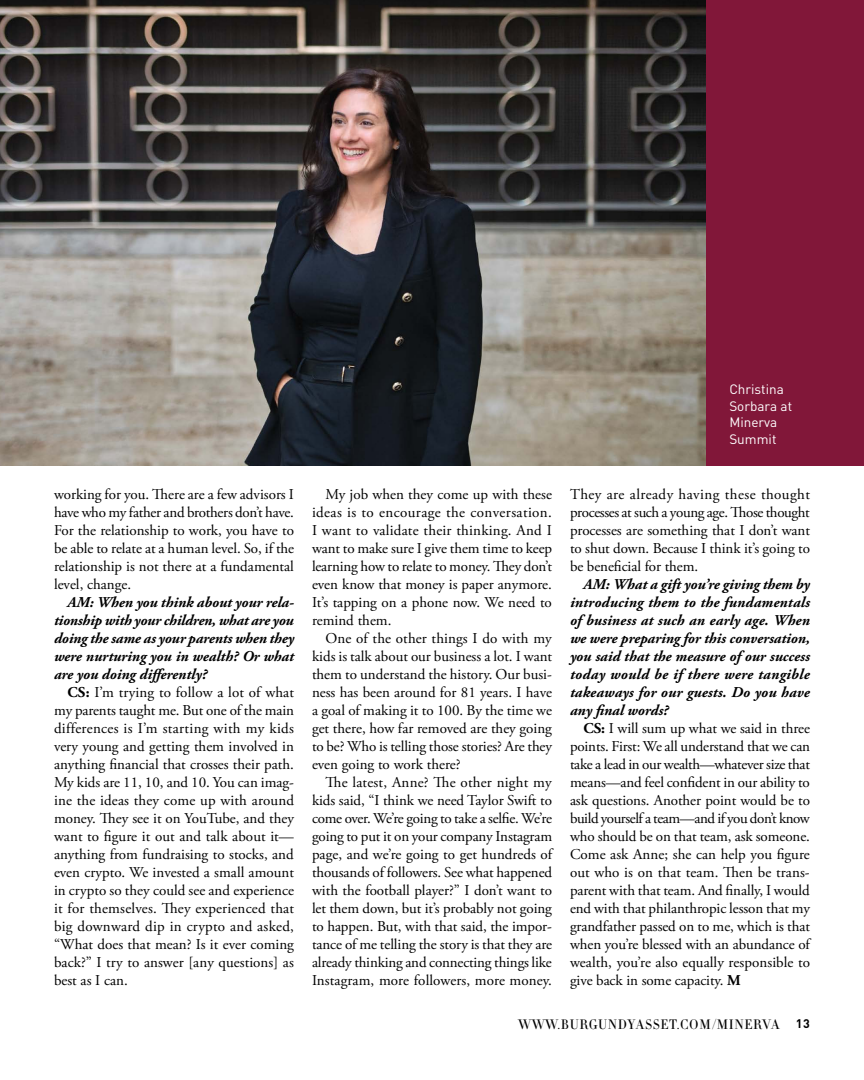
<style>
.page{position:relative;width:864px;height:1080px;background:#fff}
.page>*{position:absolute;margin:0;border:0;box-sizing:border-box;transform-origin:0 0}
.t1{font:15px/18px "Adobe Garamond Pro";color:#000;text-align:justify}
.t2{font:italic 700 15px/18px "Adobe Garamond Pro";color:#000;text-align:justify}
.t3{font:13.5px/16.5px "DINOT";color:#fff}
.t4{font:13.5px "Didot HTF L06 Light";letter-spacing:.05em;color:#000}
.s1{font-weight:700}
.s2{font-family:"DINOT";font-weight:700;font-size:12.3px}
</style>
<div class="page">
<div style="left:684px;top:0;width:180px;height:466px;background:#811739"></div>
<img style="left:0;top:0;width:706px;height:466px">
<p class="t3" style="left:729px;top:381px;width:64px">Christina<br>Sorbara at<br>Minerva<br>Summit</p>
<p class="t1" style="left:54px;top:486px;width:242px">working for you. There are a few advisors I have who my father and brothers don’t have.<br>For the relationship to work, you have to be able to relate at a human level. So, if the relationship is not there at a fundamental level, change.</p>
<p class="t2" style="left:54px;top:593px;width:242px;text-indent:14px">AM: When you think about your rela&shy;tionship with your children, what are you doing the same as your parents when they were nurturing you in wealth? Or what are you doing differently?</p>
<p class="t1" style="left:54px;top:684px;width:242px;text-indent:14px"><span class="s1">CS:</span> I’m trying to follow a lot of what my parents taught me. But one of the main differences is I’m starting with my kids very young and getting them involved in anything financial that crosses their path.<br>My kids are 11, 10, and 10. You can imag&shy;ine the ideas they come up with around money. They see it on YouTube, and they want to figure it out and talk about it— anything from fundraising to stocks, and even crypto. We invested a small amount in crypto so they could see and experience it for themselves. They experienced that big downward dip in crypto and asked, “What does that mean? Is it ever coming back?” I try to answer [any questions] as best as I can.</p>
<p class="t1" style="left:312px;top:486px;width:242px;text-indent:14px">My job when they come up with these ideas is to encourage the conversation.<br>I want to validate their thinking. And I want to make sure I give them time to keep learning how to relate to money. They don’t even know that money is paper anymore.<br>It’s tapping on a phone now. We need to remind them.</p>
<p class="t1" style="left:312px;top:630px;width:242px;text-indent:14px">One of the other things I do with my kids is talk about our business a lot. I want them to understand the history. Our busi&shy;ness has been around for 81 years. I have a goal of making it to 100. By the time we get there, how far removed are they going to be? Who is telling those stories? Are they even going to work there?</p>
<p class="t1" style="left:312px;top:774px;width:242px;text-indent:14px">The latest, Anne? The other night my kids said, “I think we need Taylor Swift to come over. We’re going to take a selfie. We’re going to put it on your company Instagram page, and we’re going to get hundreds of thousands of followers. See what happened with the football player?” I don’t want to let them down, but it’s probably not going to happen. But, with that said, the impor&shy;tance of me telling the story is that they are already thinking and connecting things like Instagram, more followers, more money.</p>
<p class="t1" style="left:570px;top:486px;width:242px">They are already having these thought processes at such a young age. Those thought processes are something that I don’t want to shut down. Because I think it’s going to be beneficial for them.</p>
<p class="t2" style="left:570px;top:575px;width:242px;text-indent:14px">AM: What a gift you’re giving them by introducing them to the fundamentals of business at such an early age. When we were preparing for this conversation, you said that the measure of our success today would be if there were tangible takeaways for our guests. Do you have any final words?</p>
<p class="t1" style="left:570px;top:720px;width:242px;text-indent:14px"><span class="s1">CS:</span> I will sum up what we said in three points. First: We all understand that we can take a lead in our wealth—whatever size that means—and feel confident in our ability to ask questions. Another point would be to build yourself a team—and if you don’t know who should be on that team, ask someone.<br>Come ask Anne; she can help you figure out who is on that team. Then be trans&shy;parent with that team. And finally, I would end with that philanthropic lesson that my grandfather passed on to me, which is that when you’re blessed with an abundance of wealth, you’re also equally responsible to give back in some capacity. <span class="s1">M</span></p>
<p class="t4" style="left:518px;top:1016px;width:293px">WWW.BURGUNDYASSET.COM/MINERVA <span class="s2">13</span></p>
</div>
